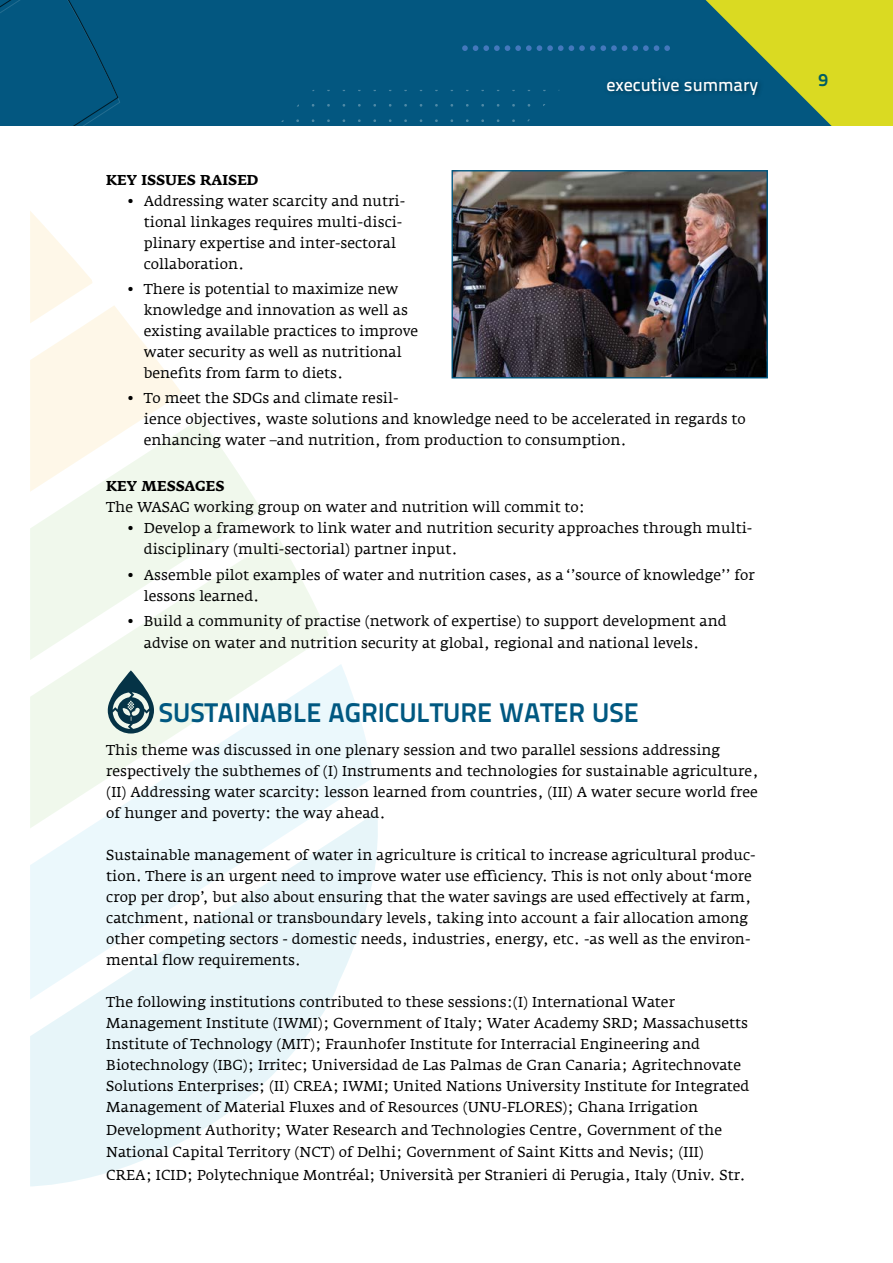
<style>
.page{position:relative;width:893px;height:1263px;background:#fff}
.page>*{position:absolute;margin:0;border:0;box-sizing:border-box;transform-origin:0 0}
.t1{font:700 27px "Titillium Text 22 L";color:#005881}
.t2{font:500 18px "Titillium Text 22 L";color:#fff}
.t3{font:700 18px "Titillium Text 22 L";color:#005d64}
.t4{font:14.25px/21px "Fedra Serif A";color:#000}
.t5{font:700 14.25px "Fedra Serif A";color:#000}
</style>
<div class="page">
<div style="left:0;top:0;width:893px;height:586px;background:#035780"></div>
<svg style="left:706px;top:0;width:187px;height:126px"></svg>
<svg style="left:462px;top:45px;width:208px;height:6px"></svg>
<div style="left:0;top:126px;width:893px;height:1135px;background:#fff"></div>
<svg style="left:329px;top:664px;width:45px;height:142px;fill:#ebf8fc"></svg>
<svg style="left:182px;top:419px;width:79px;height:118px;fill:#f0f8ec"></svg>
<svg style="left:30px;top:537px;width:299px;height:275px;fill:#f0f8ec"></svg>
<svg style="left:30px;top:812px;width:348px;height:374px;fill:#ebf8fc"></svg>
<svg style="left:0;top:0;width:182px;height:585px"></svg>
<hr style="left:0;top:126px;width:1px;height:1135px;background:#fff">
<img style="left:453px;top:172px;width:313px;height:204px">
<div style="left:451px;top:170px;width:317px;height:208px;border:1px solid #005881"></div>
<svg style="left:108px;top:670px;width:46px;height:63px"></svg>
<p class="t2" style="left:606px;top:71px;width:153px">executive summary</p>
<p class="t5" style="left:106px;top:171px;width:154px">KEY ISSUES RAISED</p>
<p class="t4" style="left:144px;top:190px;width:263px;text-indent:-17px">• Addressing water scarcity and nutri&shy;tional linkages requires multi-disci&shy;plinary expertise and inter-sectoral collaboration.</p>
<p class="t4" style="left:144px;top:278px;width:276px;text-indent:-17px">• There is potential to maximize new knowledge and innovation as well as existing available practices to improve water security as well as nutritional benefits from farm to diets.</p>
<p class="t4" style="left:144px;top:388px;width:603px;text-indent:-17px">• To meet the SDGs and climate resil-<br>ience objectives, waste solutions and knowledge need to be accelerated in regards to enhancing water –and nutrition, from production to consumption.</p>
<p class="t5" style="left:106px;top:478px;width:120px">KEY MESSAGES</p>
<p class="t4" style="left:106px;top:497px;width:480px">The WASAG working group on water and nutrition will commit to:</p>
<p class="t4" style="left:144px;top:518px;width:610px;text-indent:-17px">• Develop a framework to link water and nutrition security approaches through multi&shy;disciplinary (multi-sectorial) partner input.</p>
<p class="t4" style="left:144px;top:564px;width:612px;text-indent:-17px">• Assemble pilot examples of water and nutrition cases, as a ‘’source of knowledge’’ for lessons learned.</p>
<p class="t4" style="left:144px;top:610px;width:584px;line-height:22.5px;text-indent:-17px">• Build a community of practise (network of expertise) to support development and advise on water and nutrition security at global, regional and national levels.</p>
<h1 class="t1" style="left:159px;top:692px;width:481px">SUSTAINABLE AGRICULTURE WATER USE</h1>
<p class="t4" style="left:106px;top:739px;width:654px">This theme was discussed in one plenary session and two parallel sessions addressing respectively the subthemes of (I) Instruments and technologies for sustainable agriculture, (II) Addressing water scarcity: lesson learned from countries, (III) A water secure world free of hunger and poverty: the way ahead.</p>
<p class="t4" style="left:106px;top:844px;width:651px">Sustainable management of water in agriculture is critical to increase agricultural produc&shy;tion. There is an urgent need to improve water use efficiency. This is not only about ‘more crop per drop’, but also about ensuring that the water savings are used effectively at farm, catchment, national or transboundary levels, taking into account a fair allocation among other competing sectors - domestic needs, industries, energy, etc. -as well as the environ&shy;mental flow requirements.</p>
<p class="t4" style="left:106px;top:991px;width:645px">The following institutions contributed to these sessions:(I) International Water Management Institute (IWMI); Government of Italy; Water Academy SRD; Massachusetts Institute of Technology (MIT); Fraunhofer Institute for Interracial Engineering and Biotechnology (IBG); Irritec; Universidad de Las Palmas de Gran Canaria; Agritechnovate Solutions Enterprises; (II) CREA; IWMI; United Nations University Institute for Integrated Management of Material Fluxes and of Resources (UNU-FLORES); Ghana Irrigation</p>
<p class="t4" style="left:106px;top:1118px;width:641px;line-height:22.5px">Development Authority; Water Research and Technologies Centre, Government of the<br>National Capital Territory (NCT) of Delhi; Government of Saint Kitts and Nevis; (III)<br>CREA; ICID; Polytechnique Montréal; Università per Stranieri di Perugia, Italy (Univ. Str.</p>
<p class="t3" style="left:818px;top:66px;width:11px">9</p>
</div>
